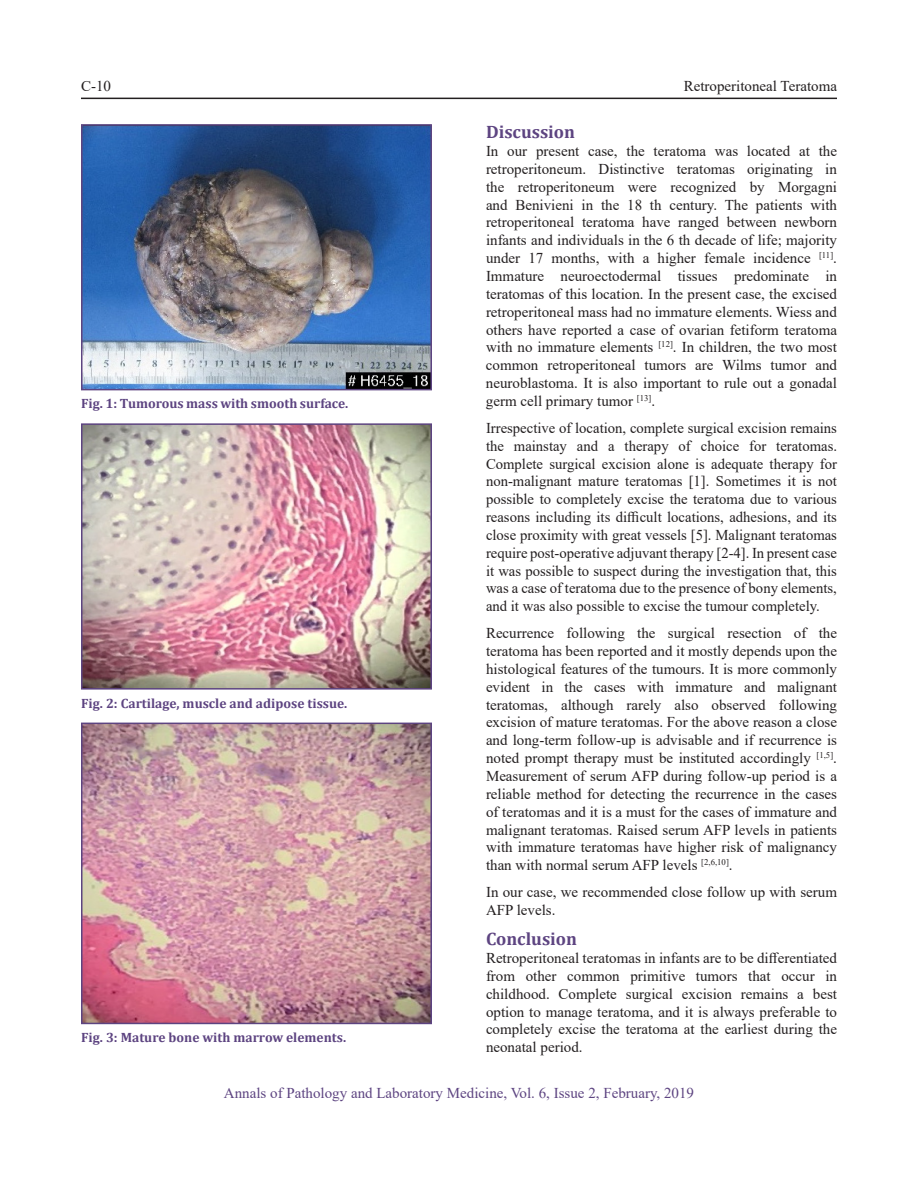
<style>
.page{position:relative;width:918px;height:1188px;background:#fff}
.page>*{position:absolute;margin:0;border:0;box-sizing:border-box;transform-origin:0 0}
.t1{font:700 18px "Cambria";color:#5d4481}
.t2{font:15px/17.9px "Times New Roman";color:#231f20;text-align:justify}
.t3{font:15px "Times New Roman";color:#5d4481}
.t4{font:700 13.5px "Cambria";color:#5d4481}
</style>
<div class="page">
<hr style="left:81px;top:98px;width:756px;height:1px;background:#231f20">
<img style="left:84px;top:127px;width:345px;height:260px">
<div style="left:81px;top:124px;width:351px;height:266px;border:2px solid #5d4481"></div>
<img style="left:84px;top:426px;width:345px;height:261px">
<div style="left:81px;top:423px;width:351px;height:267px;border:2px solid #5d4481"></div>
<img style="left:84px;top:726px;width:345px;height:295px">
<div style="left:81px;top:723px;width:351px;height:301px;border:2px solid #5d4481"></div>
<p class="t2" style="left:81px;top:77px;width:31px">C-10</p>
<p class="t2" style="left:684px;top:77px;width:155px">Retroperitoneal Teratoma</p>
<p class="t4" style="left:81px;top:394px;width:269px">Fig. 1: Tumorous mass with smooth surface.</p>
<p class="t4" style="left:81px;top:693px;width:268px">Fig. 2: Cartilage, muscle and adipose tissue.</p>
<p class="t4" style="left:81px;top:1028px;width:267px">Fig. 3: Mature bone with marrow elements.</p>
<p class="t1" style="left:486px;top:119px;width:91px">Discussion</p>
<p class="t2" style="left:486px;top:142px;width:353px">In our present case, the teratoma was located at the retroperitoneum. Distinctive teratomas originating in the retroperitoneum were recognized by Morgagni and Benivieni in the 18 th century. The patients with retroperitoneal teratoma have ranged between newborn infants and individuals in the 6 th decade of life; majority under 17 months, with a higher female incidence <sup>[11]</sup>.<br>Immature neuroectodermal tissues predominate in teratomas of this location. In the present case, the excised retroperitoneal mass had no immature elements. Wiess and others have reported a case of ovarian fetiform teratoma with no immature elements <sup>[12]</sup>. In children, the two most common retroperitoneal tumors are Wilms tumor and neuroblastoma. It is also important to rule out a gonadal germ cell primary tumor <sup>[13]</sup>.</p>
<p class="t2" style="left:486px;top:418px;width:353px">Irrespective of location, complete surgical excision remains the mainstay and a therapy of choice for teratomas.<br>Complete surgical excision alone is adequate therapy for non-malignant mature teratomas [1]. Sometimes it is not possible to completely excise the teratoma due to various reasons including its difficult locations, adhesions, and its close proximity with great vessels [5]. Malignant teratomas require post-operative adjuvant therapy [2-4]. In present case it was possible to suspect during the investigation that, this was a case of teratoma due to the presence of bony elements, and it was also possible to excise the tumour completely.</p>
<p class="t2" style="left:486px;top:624px;width:353px">Recurrence following the surgical resection of the teratoma has been reported and it mostly depends upon the histological features of the tumours. It is more commonly evident in the cases with immature and malignant teratomas, although rarely also observed following excision of mature teratomas. For the above reason a close and long-term follow-up is advisable and if recurrence is noted prompt therapy must be instituted accordingly <sup>[1,5]</sup>.<br>Measurement of serum AFP during follow-up period is a reliable method for detecting the recurrence in the cases of teratomas and it is a must for the cases of immature and malignant teratomas. Raised serum AFP levels in patients with immature teratomas have higher risk of malignancy than with normal serum AFP levels <sup>[2,6,10]</sup>.</p>
<p class="t2" style="left:486px;top:883px;width:353px">In our case, we recommended close follow up with serum<br>AFP levels.</p>
<p class="t1" style="left:486px;top:927px;width:93px">Conclusion</p>
<p class="t2" style="left:486px;top:949px;width:353px">Retroperitoneal teratomas in infants are to be differentiated from other common primitive tumors that occur in childhood. Complete surgical excision remains a best option to manage teratoma, and it is always preferable to completely excise the teratoma at the earliest during the neonatal period.</p>
<p class="t3" style="left:224px;top:1082px;width:472px">Annals of Pathology and Laboratory Medicine, Vol. 6, Issue 2, February, 2019</p>
</div>
